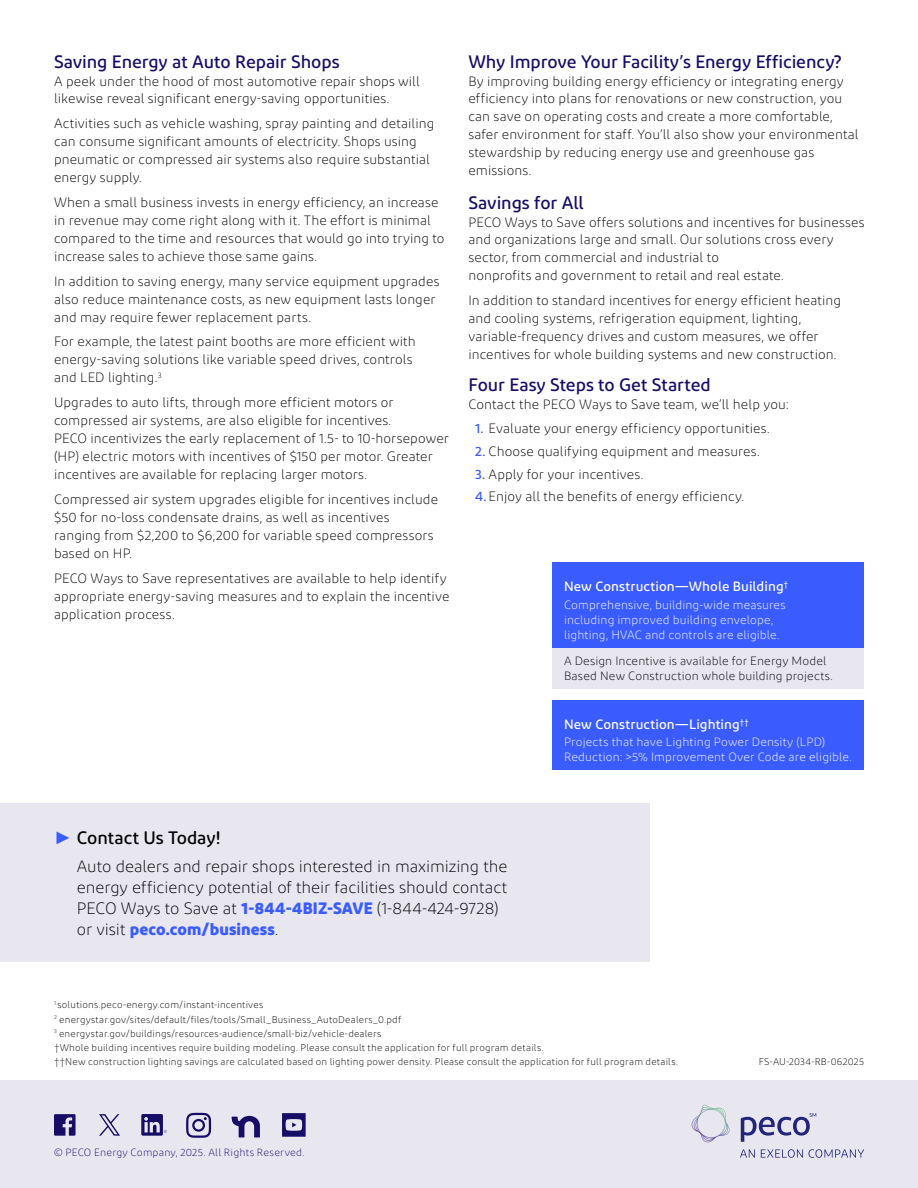
<style>
.page{position:relative;width:918px;height:1188px;background:#fff}
.page>*{position:absolute;margin:0;border:0;box-sizing:border-box;transform-origin:0 0}
.t1{font:500 18px "Diodrum";letter-spacing:-.005em;color:#170d67}
.t2{font:500 18px "Diodrum";letter-spacing:-.005em;color:#000}
.t3{font:300 16.5px/21px "Diodrum";letter-spacing:-.005em;color:#000}
.t4{font:300 13.5px/18px "Diodrum";letter-spacing:.005em;color:#000}
.t5{font:500 13.5px "Diodrum";letter-spacing:.01em;color:#fff}
.t6{font:300 12px/15px "Diodrum";letter-spacing:.01em;color:#fff}
.t7{font:300 12px/15px "Diodrum";letter-spacing:.01em;color:#000}
.t8{font:300 10.5px "Diodrum";letter-spacing:.015em;color:#170d67}
.t9{font:300 9.75px/14.1px "Diodrum";letter-spacing:.02em;color:#000}
.s1{font-weight:500;color:#3a5cff}
.s2{font-family:"Arial";font-weight:400;color:#3a5cff}
.s3{font-weight:700;color:#3a5cff}
</style>
<div class="page">
<div style="left:0;top:1080px;width:918px;height:108px;background:#e8e7f0"></div>
<svg style="left:740px;top:1113px;width:124px;height:45px"></svg>
<svg style="left:691px;top:1105px;width:39px;height:37px"></svg>
<svg style="left:282px;top:1113px;width:24px;height:24px"></svg>
<svg style="left:186px;top:1113px;width:25px;height:25px"></svg>
<svg style="left:141px;top:1114px;width:26px;height:22px"></svg>
<svg style="left:54px;top:1114px;width:22px;height:22px"></svg>
<svg style="left:99px;top:1114px;width:21px;height:22px"></svg>
<svg style="left:232px;top:1116px;width:28px;height:21px"></svg>
<div style="left:0;top:804px;width:650px;height:158px;background:#e8e7f0"></div>
<div style="left:552px;top:562px;width:312px;height:29px;background:#3a5cff"></div>
<div style="left:552px;top:591px;width:312px;height:57px;background:#3a5cff"></div>
<div style="left:552px;top:648px;width:312px;height:40px;background:#e8e7f0"></div>
<div style="left:552px;top:700px;width:312px;height:29px;background:#3a5cff"></div>
<div style="left:552px;top:729px;width:312px;height:41px;background:#3a5cff"></div>
<h1 class="t1" style="left:54px;top:50px;width:287px">Saving Energy at Auto Repair Shops</h1>
<p class="t4" style="left:54px;top:72px;width:367px">A peek under the hood of most automotive repair shops will likewise reveal significant energy-saving opportunities.</p>
<p class="t4" style="left:54px;top:114px;width:382px">Activities such as vehicle washing, spray painting and detailing can consume significant amounts of electricity. Shops using pneumatic or compressed air systems also require substantial energy supply.</p>
<p class="t4" style="left:54px;top:193px;width:392px">When a small business invests in energy efficiency, an increase in revenue may come right along with it. The effort is minimal compared to the time and resources that would go into trying to increase sales to achieve those same gains.</p>
<p class="t4" style="left:54px;top:272px;width:387px">In addition to saving energy, many service equipment upgrades also reduce maintenance costs, as new equipment lasts longer and may require fewer replacement parts.</p>
<p class="t4" style="left:54px;top:333px;width:363px">For example, the latest paint booths are more efficient with energy-saving solutions like variable speed drives, controls and LED lighting.<sup>3</sup></p>
<p class="t4" style="left:54px;top:393px;width:396px">Upgrades to auto lifts, through more efficient motors or compressed air systems, are also eligible for incentives.<br>PECO incentivizes the early replacement of 1.5- to 10-horsepower (HP) electric motors with incentives of $150 per motor. Greater incentives are available for replacing larger motors.</p>
<p class="t4" style="left:54px;top:490px;width:386px">Compressed air system upgrades eligible for incentives include $50 for no-loss condensate drains, as well as incentives ranging from $2,200 to $6,200 for variable speed compressors based on HP.</p>
<p class="t4" style="left:54px;top:569px;width:397px">PECO Ways to Save representatives are available to help identify appropriate energy-saving measures and to explain the incentive application process.</p>
<h1 class="t1" style="left:468px;top:50px;width:375px">Why Improve Your Facility’s Energy Efficiency?</h1>
<p class="t4" style="left:468px;top:72px;width:392px">By improving building energy efficiency or integrating energy efficiency into plans for renovations or new construction, you can save on operating costs and create a more comfortable, safer environment for staff. You’ll also show your environmental stewardship by reducing energy use and greenhouse gas emissions.</p>
<h1 class="t1" style="left:468px;top:191px;width:117px">Savings for All</h1>
<p class="t4" style="left:468px;top:213px;width:398px">PECO Ways to Save offers solutions and incentives for businesses and organizations large and small. Our solutions cross every sector, from commercial and industrial to<br>nonprofits and government to retail and real estate.</p>
<p class="t4" style="left:468px;top:291px;width:374px">In addition to standard incentives for energy efficient heating and cooling systems, refrigeration equipment, lighting, variable-frequency drives and custom measures, we offer incentives for whole building systems and new construction.</p>
<h1 class="t1" style="left:468px;top:373px;width:244px">Four Easy Steps to Get Started</h1>
<p class="t4" style="left:468px;top:395px;width:322px">Contact the PECO Ways to Save team, we’ll help you:</p>
<p class="t4" style="left:475px;top:420px;width:296px"><span class="s1">1.</span> Evaluate your energy efficiency opportunities.</p>
<p class="t4" style="left:475px;top:442px;width:286px"><span class="s1">2.</span> Choose qualifying equipment and measures.</p>
<p class="t4" style="left:475px;top:465px;width:170px"><span class="s1">3.</span> Apply for your incentives.</p>
<p class="t4" style="left:475px;top:487px;width:271px"><span class="s1">4.</span> Enjoy all the benefits of energy efficiency.</p>
<p class="t5" style="left:564px;top:578px;width:226px">New Construction—Whole Building<sup>†</sup></p>
<p class="t6" style="left:564px;top:597px;width:223px">Comprehensive, building-wide measures including improved building envelope, lighting, HVAC and controls are eligible.</p>
<p class="t7" style="left:564px;top:653px;width:270px">A Design Incentive is available for Energy Model<br>Based New Construction whole building projects.</p>
<p class="t5" style="left:564px;top:716px;width:186px">New Construction—Lighting<sup>††</sup></p>
<p class="t6" style="left:564px;top:734px;width:289px">Projects that have Lighting Power Density (LPD)<br>Reduction: &gt;5% Improvement Over Code are eligible.</p>
<h1 class="t2" style="left:54px;top:827px;width:168px"><span class="s2">►</span> Contact Us Today!</h1>
<p class="t3" style="left:77px;top:855px;width:432px">Auto dealers and repair shops interested in maximizing the energy efficiency potential of their facilities should contact PECO Ways to Save at <span class="s3">1-844-4BIZ-SAVE</span> (1-844-424-9728) or visit <span class="s3">peco.com/business</span>.</p>
<p class="t9" style="left:54px;top:998px;width:625px"><sup>1</sup> solutions.peco-energy.com/instant-incentives<br><sup>2</sup> energystar.gov/sites/default/files/tools/Small_Business_AutoDealers_0.pdf<br><sup>3</sup> energystar.gov/buildings/resources-audience/small-biz/vehicle-dealers<br>†Whole building incentives require building modeling. Please consult the application for full program details.<br>††New construction lighting savings are calculated based on lighting power density. Please consult the application for full program details.</p>
<p class="t8" style="left:54px;top:1147px;width:252px">© PECO Energy Company, 2025. All Rights Reserved.</p>
<p class="t9" style="left:759px;top:1054px;width:107px">FS-AU-2034-RB-062025</p>
</div>
